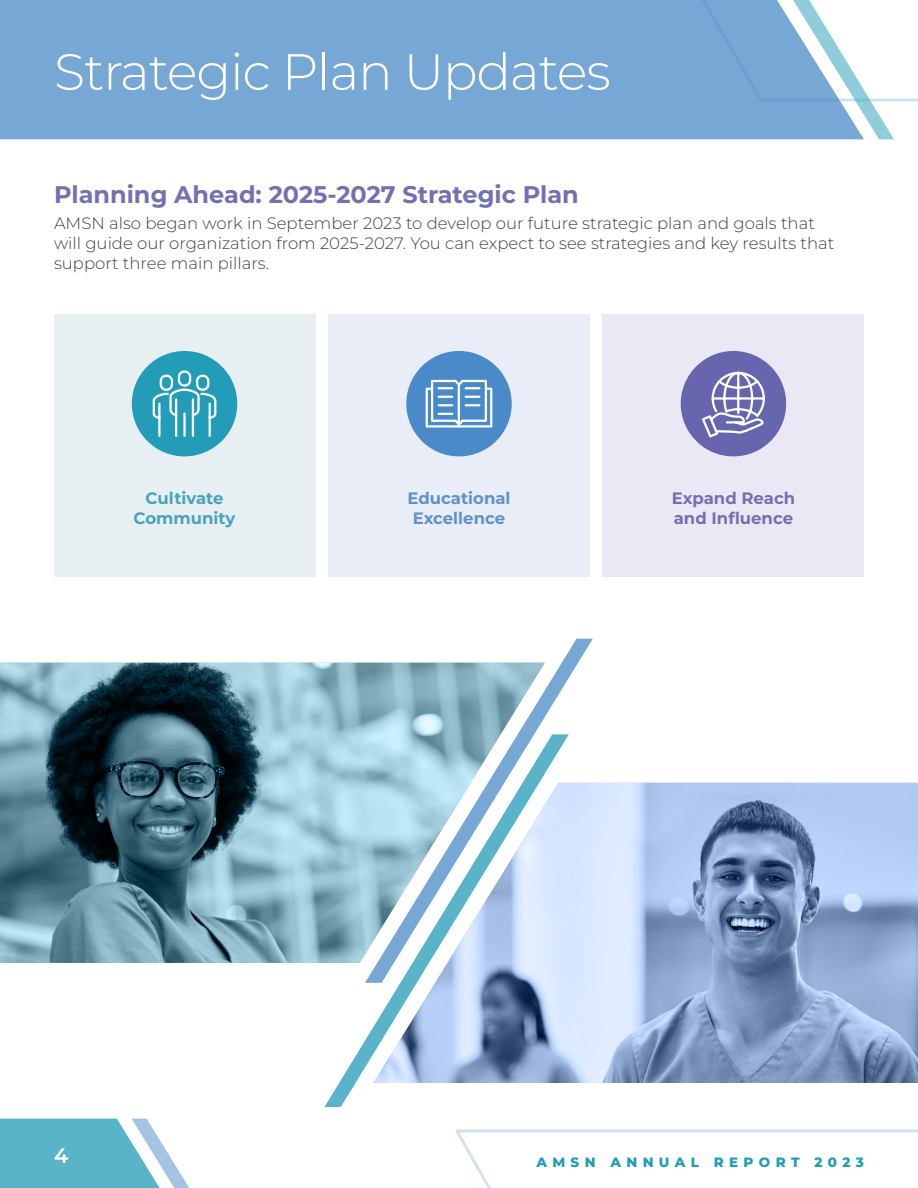
<style>
.page{position:relative;width:918px;height:1188px;background:#fff}
.page>*{position:absolute;margin:0;border:0;box-sizing:border-box;transform-origin:0 0}
.t1{font:300 51px "Montserrat";letter-spacing:-.02em;color:#fff}
.t2{font:700 24px "Montserrat";color:#7370b4}
.t3{font:600 21px "Montserrat";color:#fff}
.t4{font:300 16.5px/19.8px "Montserrat";color:#414042}
.t5{font:700 16.5px/19.8px "Montserrat";color:#7370b4}
.t6{font:700 16.5px/19.8px "Montserrat";color:#5d92cd;text-align:center}
.t7{font:700 16.5px/19.8px "Montserrat";color:#47a3bd;text-align:center}
.t8{font:800 13.5px "Montserrat";letter-spacing:.4em;color:#229cb7}
</style>
<div class="page">
<svg style="left:0;top:1119px;width:189px;height:69px"></svg>
<svg style="left:455px;top:1129px;width:463px;height:59px"></svg>
<div style="left:0;top:0;width:699px;height:139px;background:#77a7d5"></div>
<svg style="left:699px;top:0;width:219px;height:139px"></svg>
<div style="left:54px;top:314px;width:261px;height:263px;background:#e8eff3"></div>
<div style="left:328px;top:314px;width:262px;height:263px;background:#e9edf7"></div>
<div style="left:603px;top:314px;width:261px;height:263px;background:#e9e8f4"></div>
<div style="left:406px;top:351px;width:106px;height:105px;background:#4a8ac8;border-radius:50%"></div>
<svg style="left:425px;top:379px;width:68px;height:49px"></svg>
<div style="left:681px;top:351px;width:105px;height:105px;background:#6765ae;border-radius:50%"></div>
<svg style="left:702px;top:371px;width:63px;height:67px"></svg>
<div style="left:132px;top:351px;width:105px;height:105px;background:#229cb7;border-radius:50%"></div>
<svg style="left:152px;top:370px;width:65px;height:67px"></svg>
<svg style="left:365px;top:639px;width:228px;height:144px"></svg>
<svg style="left:324px;top:734px;width:245px;height:373px"></svg>
<svg style="left:0;top:663px;width:545px;height:300px;background:#6f94a4"></svg>
<svg style="left:374px;top:783px;width:544px;height:300px;background:#a4bcdb"></svg>
<h1 class="t1" style="left:54px;top:38px;width:558px">Strategic Plan Updates</h1>
<h2 class="t2" style="left:54px;top:179px;width:526px">Planning Ahead: 2025-2027 Strategic Plan</h2>
<p class="t4" style="left:54px;top:213px;width:782px">AMSN also began work in September 2023 to develop our future strategic plan and goals that will guide our organization from 2025-2027. You can expect to see strategies and key results that support three main pillars.</p>
<p class="t7" style="left:134px;top:488px;width:103px">Cultivate<br>Community</p>
<p class="t6" style="left:407px;top:488px;width:105px">Educational<br>Excellence</p>
<p class="t5" style="left:672px;top:488px;width:125px">Expand Reach and Influence</p>
<p class="t3" style="left:54px;top:1142px;width:16px">4</p>
<p class="t8" style="left:536px;top:1153px;width:329px">AMSN ANNUAL REPORT 2023</p>
</div>
